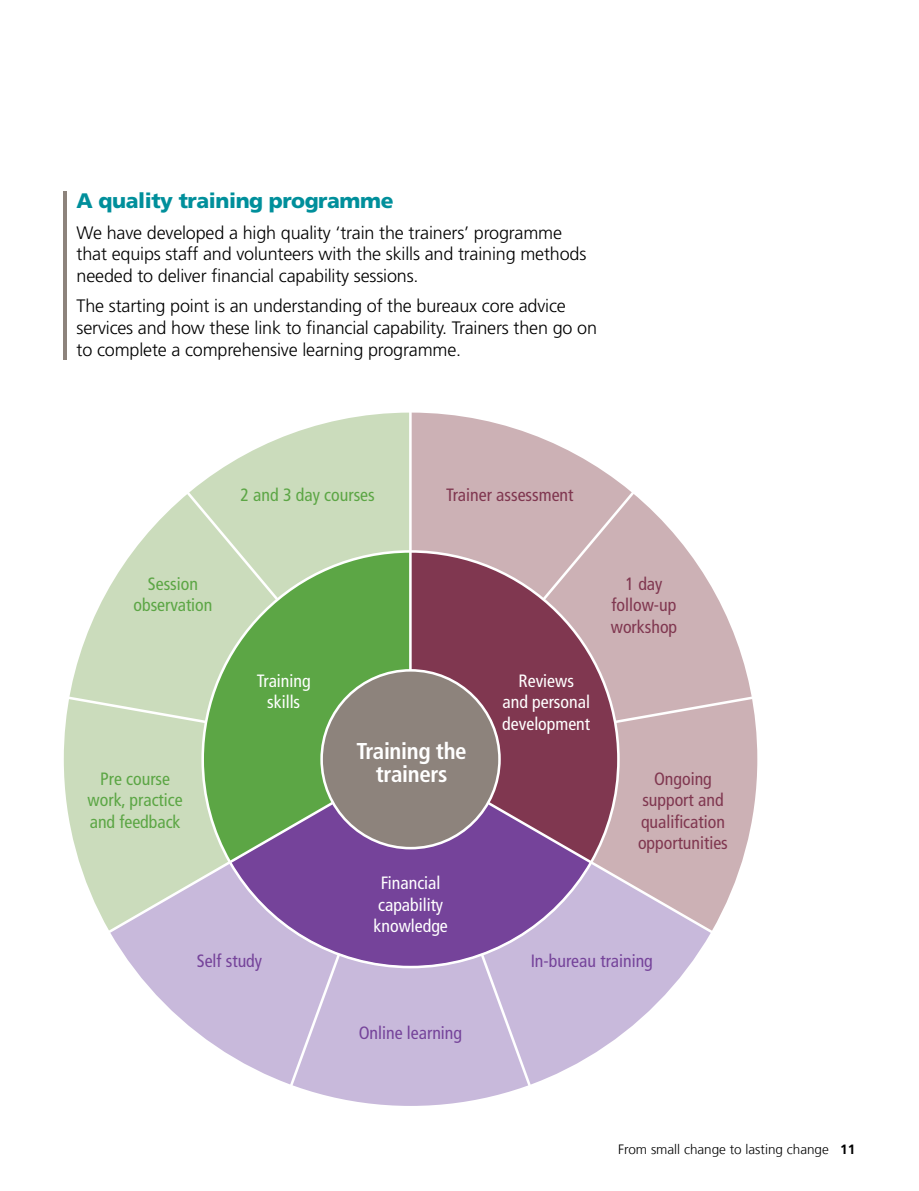
<style>
.page{position:relative;width:919px;height:1191px;background:#fff}
.page>*{position:absolute;margin:0;border:0;box-sizing:border-box;transform-origin:0 0}
.t1{font:700 condensed 22.95px/23px "Frutiger";letter-spacing:-.015em;color:#fff;text-align:center}
.t2{font:900 21px "Frutiger";letter-spacing:-.02em;color:#008f9b}
.t3{font:300 18px/21.6px "Frutiger";letter-spacing:-.01em;color:#000}
.t4{font:condensed 17.85px/21.5px "Frutiger";color:#803750;text-align:center}
.t5{font:condensed 17.85px/21.5px "Frutiger";color:#fff;text-align:center}
.t6{font:condensed 17.85px/21.5px "Frutiger";color:#5ca645;text-align:center}
.t7{font:condensed 17.85px "Frutiger";color:#75439a}
.t8{font:300 13.5px "Frutiger LT Com";color:#000}
.s1{font-weight:700}
</style>
<div class="page">
<svg style="left:70px;top:412px;width:339px;height:282px"></svg>
<svg style="left:411px;top:412px;width:340px;height:282px"></svg>
<svg style="left:313px;top:1092px;width:195px;height:14px;fill:#c8b9db"></svg>
<div style="left:180px;top:485px;width:227px;height:209px;background:#cbdcbc"></div>
<svg style="left:64px;top:694px;width:693px;height:398px"></svg>
<div style="left:407px;top:485px;width:233px;height:269px;background:#ccb1b5"></div>
<hr style="left:409px;top:412px;width:2px;height:346px;background:#fff">
<svg style="left:102px;top:754px;width:98px;height:183px;background:#cbd7c2"></svg>
<svg style="left:621px;top:754px;width:97px;height:183px;background:#ccb3bc"></svg>
<svg style="left:200px;top:549px;width:421px;height:420px;background:#8c7e84"></svg>
<div style="left:321px;top:670px;width:178px;height:178px;background:#8d837c;border-radius:50%"></div>
<hr style="left:64px;top:191px;width:3px;height:169px;background:#8d837c">
<p class="t2" style="left:77px;top:188px;width:318px">A quality training programme</p>
<p class="t3" style="left:77px;top:222px;width:511px">We have developed a high quality ‘train the trainers’ programme that equips staff and volunteers with the skills and training methods needed to deliver financial capability sessions.</p>
<p class="t3" style="left:77px;top:296px;width:522px">The starting point is an understanding of the bureaux core advice services and how these link to financial capability. Trainers then go on to complete a comprehensive learning programme.</p>
<p class="t6" style="left:133px;top:573px;width:80px">Session observation</p>
<p class="t6" style="left:88px;top:768px;width:97px">Pre course work, practice and feedback</p>
<p class="t6" style="left:240px;top:484px;width:136px">2 and 3 day courses</p>
<p class="t4" style="left:446px;top:484px;width:129px">Trainer assessment</p>
<p class="t5" style="left:257px;top:670px;width:55px">Training skills</p>
<p class="t1" style="left:356px;top:739px;width:112px">Training the trainers</p>
<p class="t5" style="left:373px;top:872px;width:76px">Financial capability knowledge</p>
<p class="t5" style="left:502px;top:670px;width:89px">Reviews<br>and personal development</p>
<p class="t4" style="left:610px;top:573px;width:68px">1 day follow-up workshop</p>
<p class="t4" style="left:638px;top:768px;width:91px">Ongoing support and qualification opportunities</p>
<p class="t7" style="left:197px;top:950px;width:67px">Self study</p>
<p class="t7" style="left:530px;top:950px;width:124px">In-bureau training</p>
<p class="t7" style="left:358px;top:1023px;width:105px">Online learning</p>
<p class="t8" style="left:618px;top:1141px;width:238px">From small change to lasting change <span class="s1">11</span></p>
</div>
